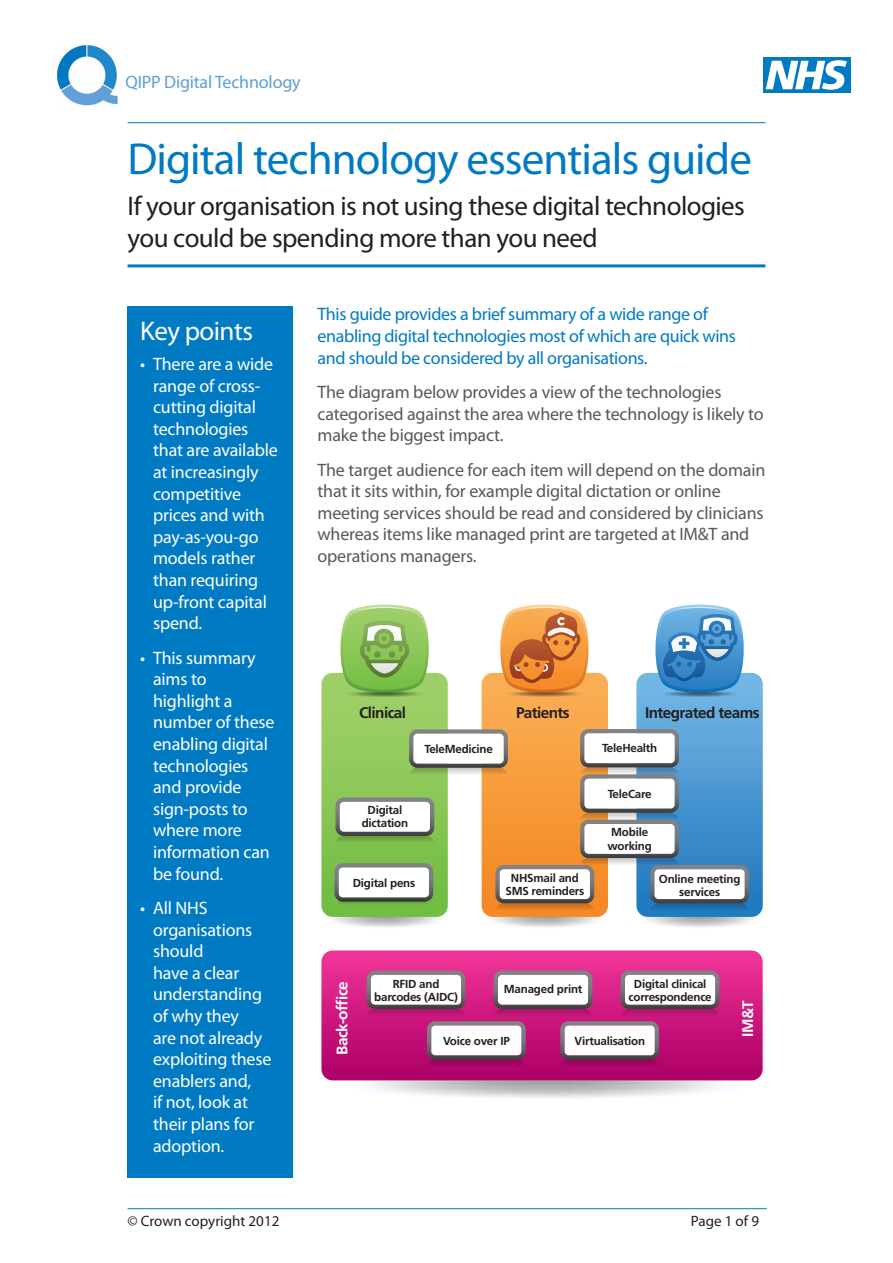
<style>
.page{position:relative;width:893px;height:1263px;background:#fff}
.page>*{position:absolute;margin:0;border:0;box-sizing:border-box;transform-origin:0 0}
.t1{font:45px "Myriad Pro";letter-spacing:-.02em;color:#007ac2}
.t2{font:27px/32.4px "Myriad Pro";letter-spacing:-.02em;color:#231f20}
.Sub_heading{font:27px "Myriad Pro";letter-spacing:-.02em;color:#fff}
.Body_copy{font:18px/21.6px "Myriad Pro";letter-spacing:-.01em;color:#fff}
.Body_copy-2{font:18px/21.6px "Myriad Pro";letter-spacing:-.01em;color:#57585a}
.Intro_para{font:18px/21.6px "Myriad Pro";letter-spacing:-.02em;color:#007ac2}
.Body_copy-3{font:18px "Myriad Pro";letter-spacing:-.01em;color:#5d9fd4}
.t3{font:700 15.3px "Frutiger LT Std";letter-spacing:-.04em;color:#231f20}
.t4{font:700 15.3px "Frutiger LT Std";letter-spacing:-.04em;color:#fff}
.t5{font:15px "Myriad Pro";color:#231f20}
.t6{font:700 11.55px/13px "Frutiger LT Std";letter-spacing:-.02em;color:#231f20;text-align:center}
</style>
<div class="page">
<hr style="left:128px;top:1208px;width:639px;height:1px;background:#007ac2">
<div style="left:763px;top:57px;width:87px;height:36px;background:#007ac2"></div>
<svg style="left:766px;top:60px;width:81px;height:30px"></svg>
<img style="left:56px;top:45px;width:63px;height:61px">
<svg style="left:321px;top:950px;width:442px;height:125px;background:#ec3a98"></svg>
<svg style="left:321px;top:604px;width:442px;height:323px"></svg>
<svg style="left:323px;top:970px;width:440px;height:128px"></svg>
<hr style="left:128px;top:122px;width:637px;height:1px;background:#007ac2">
<hr style="left:128px;top:264px;width:637px;height:3px;background:#007ac2">
<div style="left:128px;top:307px;width:165px;height:871px;background:#007ac2"></div>
<p class="Body_copy-3" style="left:125px;top:71px;width:177px">QIPP Digital Technology</p>
<p class="t1" style="left:128px;top:131px;width:626px">Digital technology essentials guide</p>
<p class="t2" style="left:128px;top:189px;width:619px">If your organisation is not using these digital technologies you could be spending more than you need</p>
<p class="Sub_heading" style="left:140px;top:314px;width:114px">Key points</p>
<p class="Body_copy" style="left:153px;top:353px;width:126px;text-indent:-13px">• There are a wide range of cross&shy;cutting digital technologies that are available at increasingly competitive prices and with pay-as-you-go models rather than requiring up-front capital spend.</p>
<p class="Body_copy" style="left:153px;top:646px;width:123px;text-indent:-13px">• This summary aims to highlight a number of these enabling digital technologies and provide sign-posts to where more information can be found.</p>
<p class="Body_copy" style="left:153px;top:897px;width:120px;text-indent:-13px">• All NHS organisations should<br>have a clear understanding of why they<br>are not already exploiting these enablers and,<br>if not, look at their plans for adoption.</p>
<p class="Intro_para" style="left:317px;top:303px;width:420px">This guide provides a brief summary of a wide range of enabling digital technologies most of which are quick wins and should be considered by all organisations.</p>
<p class="Body_copy-2" style="left:317px;top:381px;width:448px">The diagram below provides a view of the technologies categorised against the area where the technology is likely to make the biggest impact.</p>
<p class="Body_copy-2" style="left:317px;top:458px;width:449px">The target audience for each item will depend on the domain that it sits within, for example digital dictation or online meeting services should be read and considered by clinicians whereas items like managed print are targeted at IM&amp;T and operations managers.</p>
<p class="t3" style="left:359px;top:704px;width:48px">Clinical</p>
<p class="t6" style="left:362px;top:804px;width:48px">Digital dictation</p>
<p class="t3" style="left:516px;top:704px;width:55px">Patients</p>
<p class="t3" style="left:645px;top:704px;width:116px">Integrated teams</p>
<p class="t6" style="left:424px;top:742px;width:70px">TeleMedicine</p>
<p class="t6" style="left:602px;top:742px;width:57px">TeleHealth</p>
<p class="t6" style="left:608px;top:787px;width:45px">TeleCare</p>
<p class="t6" style="left:607px;top:826px;width:46px">Mobile working</p>
<p class="t6" style="left:353px;top:876px;width:64px">Digital pens</p>
<p class="t6" style="left:505px;top:871px;width:80px">NHSmail and<br>SMS reminders</p>
<p class="t6" style="left:659px;top:872px;width:83px">Online meeting services</p>
<p class="t4" style="left:333px;top:1055px;width:75px;rotate:-90deg">Back-office</p>
<p class="t6" style="left:374px;top:977px;width:85px">RFID and barcodes (AIDC)</p>
<p class="t6" style="left:504px;top:983px;width:80px">Managed print</p>
<p class="t6" style="left:629px;top:977px;width:85px">Digital clinical correspondence</p>
<p class="t6" style="left:443px;top:1034px;width:68px">Voice over IP</p>
<p class="t6" style="left:574px;top:1034px;width:72px">Virtualisation</p>
<p class="t4" style="left:739px;top:1036px;width:38px;rotate:-90deg">IM&amp;T</p>
<p class="t5" style="left:128px;top:1212px;width:153px">© Crown copyright 2012</p>
<p class="t5" style="left:691px;top:1212px;width:70px">Page 1 of 9</p>
</div>
